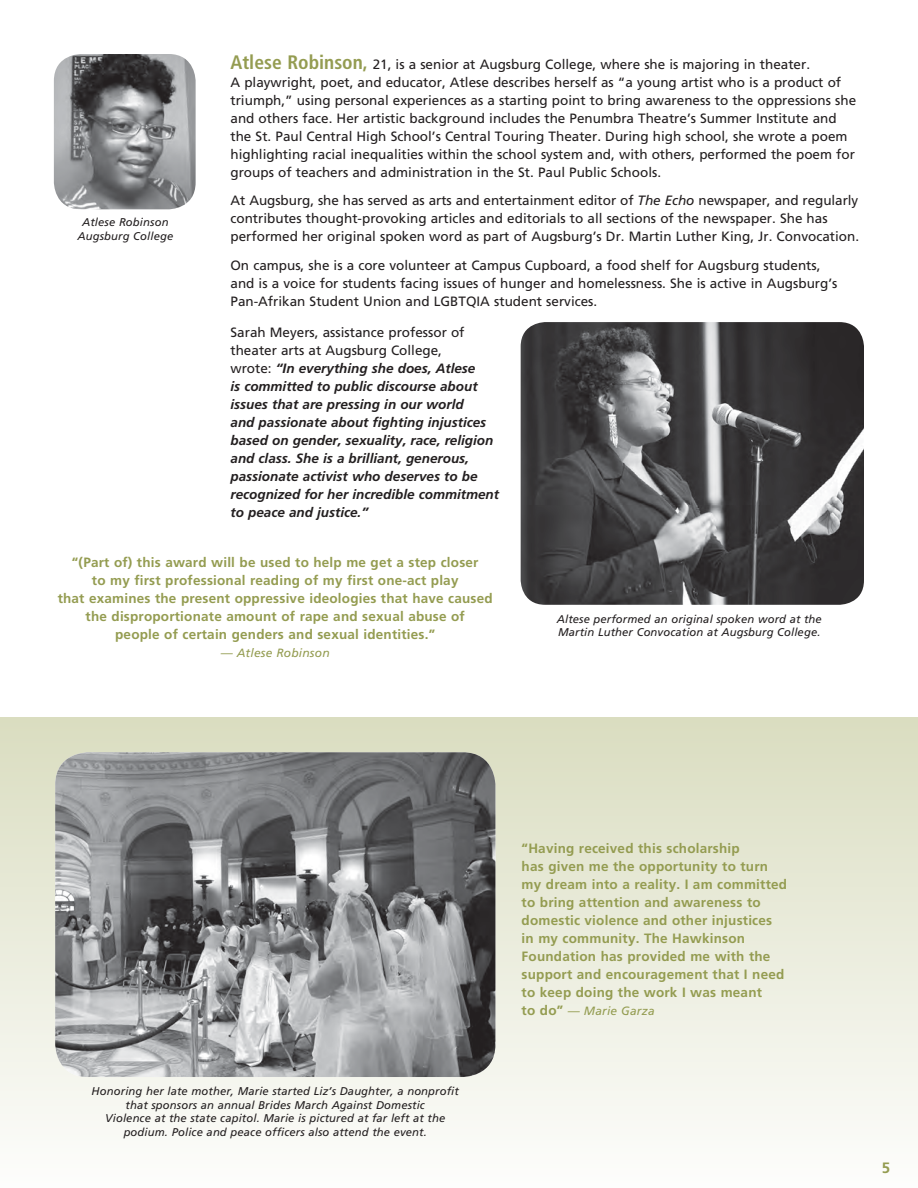
<style>
.page{position:relative;width:918px;height:1188px;background:#fff}
.page>*{position:absolute;margin:0;border:0;box-sizing:border-box;transform-origin:0 0}
.t1{font:700 15px "Frutiger";color:#949c51}
.Names{font:13.5px/18px "Frutiger";color:#231f20}
.Names-2{font:700 13.5px/18px "Frutiger";letter-spacing:.015em;color:#949c51;text-align:center}
.Names-3{font:italic 700 13.5px/18px "Frutiger";color:#231f20}
.Names-4{font:italic 12px "Frutiger";letter-spacing:.015em;color:#949c51}
.Cutlines{font:italic 11.25px/13.5px "Frutiger";letter-spacing:.01em;color:#231f20}
.s1{font-weight:700;font-stretch:condensed;font-size:19.5px;color:#949c51}
.s2{font-style:italic}
.s3{font-weight:400;font-style:normal}
.s4{font-weight:700;font-style:normal;font-size:13.5px}
</style>
<div class="page">
<div style="left:0;top:717px;width:918px;height:471px;background:linear-gradient(to bottom,#daddc0,#fdfdfc)"></div>
<img style="left:54px;top:54px;width:142px;height:155px">
<img style="left:521px;top:322px;width:343px;height:283px">
<img style="left:55px;top:752px;width:440px;height:325px">
<p class="Cutlines" style="left:82px;top:215px;width:88px">Atlese Robinson</p>
<p class="Cutlines" style="left:78px;top:229px;width:97px">Augsburg College</p>
<p class="Names" style="left:231px;top:55px;width:581px"><span class="s1">Atlese Robinson,</span> 21, is a senior at Augsburg College, where she is majoring in theater.</p>
<p class="Names" style="left:230px;top:73px;width:627px">A playwright, poet, and educator, Atlese describes herself as “a young artist who is a product of triumph,” using personal experiences as a starting point to bring awareness to the oppressions she and others face. Her artistic background includes the Penumbra Theatre’s Summer Institute and the St. Paul Central High School’s Central Touring Theater. During high school, she wrote a poem highlighting racial inequalities within the school system and, with others, performed the poem for groups of teachers and administration in the St. Paul Public Schools.</p>
<p class="Names" style="left:230px;top:191px;width:630px">At Augsburg, she has served as arts and entertainment editor of <span class="s2">The Echo</span> newspaper, and regularly contributes thought-provoking articles and editorials to all sections of the newspaper. She has performed her original spoken word as part of Augsburg’s Dr. Martin Luther King, Jr. Convocation.</p>
<p class="Names" style="left:230px;top:256px;width:608px">On campus, she is a core volunteer at Campus Cupboard, a food shelf for Augsburg students, and is a voice for students facing issues of hunger and homelessness. She is active in Augsburg’s<br>Pan-Afrikan Student Union and LGBTQIA student services.</p>
<p class="Names-3" style="left:230px;top:323px;width:270px"><span class="s3">Sarah Meyers, assistance professor of theater arts at Augsburg College,<br>wrote:</span> “In everything she does, Atlese<br>is committed to public discourse about issues that are pressing in our world<br>and passionate about fighting injustices based on gender, sexuality, race, religion and class. She is a brilliant, generous, passionate activist who deserves to be recognized for her incredible commitment to peace and justice.”</p>
<p class="Names-2" style="left:58px;top:553px;width:437px">“(Part of) this award will be used to help me get a step closer<br>to my first professional reading of my first one-act play<br>that examines the present oppressive ideologies that have caused the disproportionate amount of rape and sexual abuse of<br>people of certain genders and sexual identities.”</p>
<p class="Names-4" style="left:221px;top:646px;width:110px">— Atlese Robinson</p>
<p class="Cutlines" style="left:557px;top:612px;width:266px">Altese performed an original spoken word at the<br>Martin Luther Convocation at Augsburg College.</p>
<p class="Cutlines" style="left:92px;top:1084px;width:369px">Honoring her late mother, Marie started Liz’s Daughter, a nonprofit</p>
<p class="Cutlines" style="left:126px;top:1098px;width:301px">that sponsors an annual Brides March Against Domestic</p>
<p class="Cutlines" style="left:105px;top:1111px;width:342px">Violence at the state capitol. Marie is pictured at far left at the</p>
<p class="Cutlines" style="left:124px;top:1125px;width:305px">podium. Police and peace officers also attend the event.</p>
<p class="Names-2" style="left:522px;top:839px;width:267px;text-align:left">“Having received this scholarship<br>has given me the opportunity to turn my dream into a reality. I am committed to bring attention and awareness to domestic violence and other injustices in my community. The Hawkinson Foundation has provided me with the support and encouragement that I need to keep doing the work I was meant</p>
<p class="Names-4" style="left:522px;top:1004px;width:135px"><span class="s4">to do”</span> — Marie Garza</p>
<p class="t1" style="left:882px;top:1159px;width:10px">5</p>
</div>
